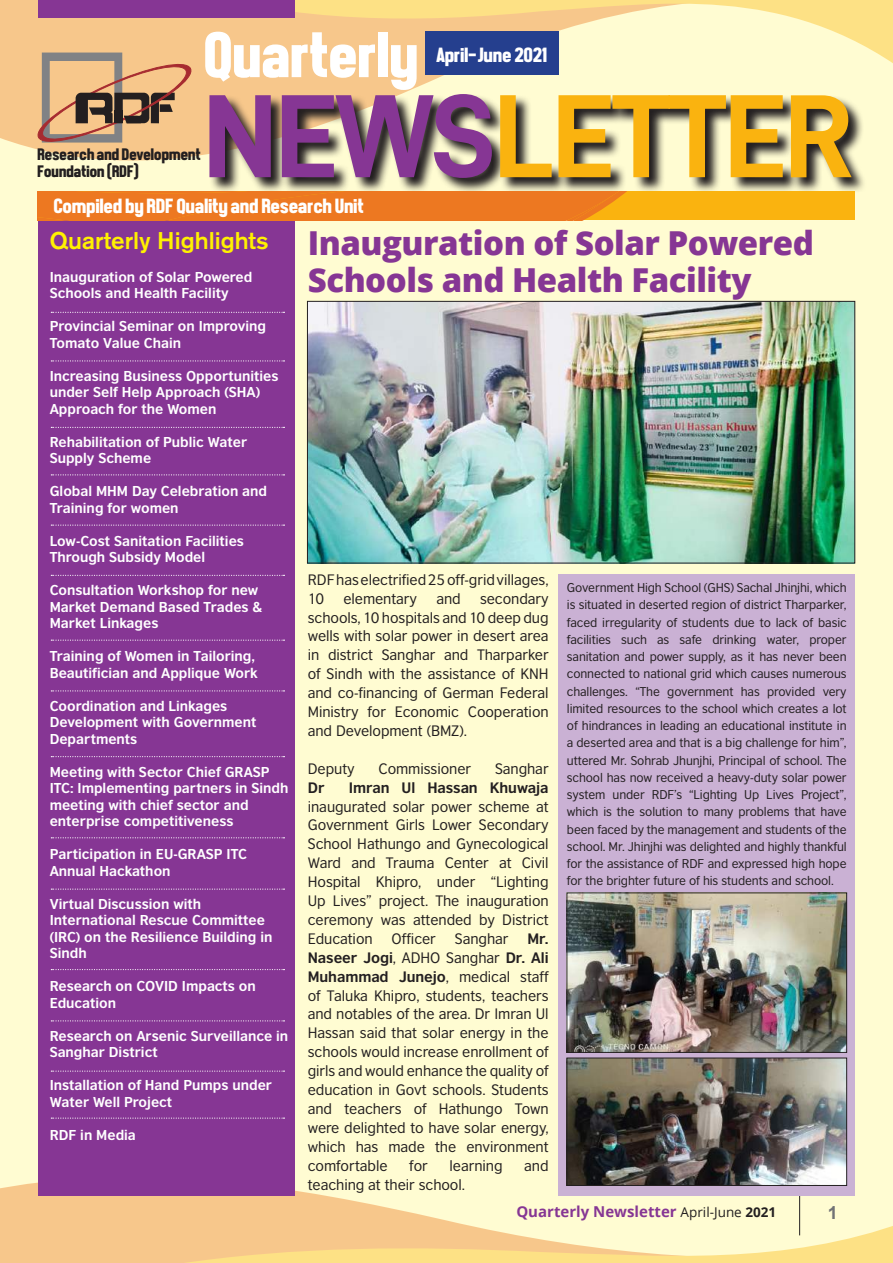
<style>
.page{position:relative;width:893px;height:1263px;background:#fffcd2}
.page>*{position:absolute;margin:0;border:0;box-sizing:border-box;transform-origin:0 0}
.t1{font:118.8px "D DIN Bold";letter-spacing:-.025em;color:#fab30f}
.t2{font:65.55px "Front Page Neue";color:#fff}
.t3{font:800 33px/37.5px "Open Sans";letter-spacing:-.015em;color:#863694}
.t4{font:500 24px "Akzidenz Grotesk BE";color:#fff101}
.t5{font:21px "Front Page Neue";color:#fff}
.t6{font:700 18px "Arial";color:#717275}
.t7{font:16.95px/17px "Front Page Neue";color:#231f20}
.t8{font:700 15px "Open Sans";color:#863694}
.t9{font:14.25px/18.9px "British Council Sans";letter-spacing:-.005em;color:#231f20;text-align:justify}
.t10{font:700 14.25px "British Council Sans";letter-spacing:-.005em;color:#231f20}
.t11{font:700 13.5px/16.5px "British Council Sans";color:#fff}
.t12{font:12px/17.2px "British Council Sans";letter-spacing:-.01em;color:#231f20;text-align:justify}
.s1{color:#863694}
.s2{font-weight:700}
.s3{font-weight:400;font-size:13.5px;color:#231f20}
.s4{font-size:13.5px;color:#231f20}
</style>
<div class="page">
<svg style="left:0;top:0;width:444px;height:161px;background:#f7cb91"></svg>
<svg style="left:174px;top:0;width:719px;height:73px"></svg>
<svg style="left:0;top:1175px;width:855px;height:88px"></svg>
<svg style="left:174px;top:1221px;width:719px;height:42px"></svg>
<div style="left:38px;top:219px;width:256px;height:976px;background:#863694"></div>
<div style="left:38px;top:0;width:256px;height:18px;background:#863694"></div>
<img style="left:309px;top:303px;width:544px;height:258px">
<div style="left:307px;top:301px;width:548px;height:262px;border:1px solid #231f20"></div>
<hr style="left:799px;top:1189px;width:1px;height:46px;background:#231f20">
<div style="left:425px;top:31px;width:134px;height:44px;background:#253f8e"></div>
<svg style="left:209px;top:94px;width:655px;height:98px"></svg>
<div style="left:38px;top:192px;width:817px;height:28px;background:#fab30f"></div>
<div style="left:38px;top:192px;width:588px;height:28px;background:#ed7821"></div>
<svg style="left:34px;top:53px;width:161px;height:94px;background:#c79f77"></svg>
<div style="left:558px;top:574px;width:297px;height:621px;background:#cab1d4"></div>
<img style="left:569px;top:1060px;width:276px;height:124px">
<div style="left:567px;top:1058px;width:280px;height:128px;border:1px solid #231f20"></div>
<img style="left:569px;top:894px;width:276px;height:157px">
<div style="left:567px;top:892px;width:280px;height:161px;border:1px solid #231f20"></div>
<svg style="left:51px;top:312px;width:234px;height:1px"></svg>
<svg style="left:51px;top:360px;width:234px;height:1px"></svg>
<svg style="left:51px;top:427px;width:234px;height:1px"></svg>
<svg style="left:51px;top:474px;width:234px;height:1px"></svg>
<svg style="left:51px;top:524px;width:234px;height:2px"></svg>
<svg style="left:51px;top:575px;width:234px;height:1px"></svg>
<svg style="left:51px;top:640px;width:234px;height:1px"></svg>
<svg style="left:51px;top:690px;width:234px;height:1px"></svg>
<svg style="left:51px;top:756px;width:234px;height:1px"></svg>
<svg style="left:51px;top:837px;width:234px;height:1px"></svg>
<svg style="left:51px;top:888px;width:234px;height:2px"></svg>
<svg style="left:51px;top:969px;width:234px;height:1px"></svg>
<svg style="left:51px;top:1020px;width:234px;height:1px"></svg>
<svg style="left:51px;top:1070px;width:234px;height:2px"></svg>
<svg style="left:51px;top:1117px;width:234px;height:2px"></svg>
<h2 class="t2" style="left:205px;top:19px;width:216px">Quarterly</h2>
<h3 class="t5" style="left:437px;top:44px;width:112px">April-June 2021</h3>
<h1 class="t1" style="left:202px;top:70px;width:654px"><span class="s1">NEWS</span>LETTER</h1>
<h3 class="t5" style="left:54px;top:195px;width:312px">Compiled by RDF Quality and Research Unit</h3>
<p class="t7" style="left:38px;top:146px;width:165px">Research and Development<br>Foundation (RDF)</p>
<h3 class="t4" style="left:50px;top:226px;width:220px">Quarterly Highlights</h3>
<p class="t11" style="left:50px;top:268px;width:204px">Inauguration of Solar Powered<br>Schools and Health Facility</p>
<p class="t11" style="left:50px;top:318px;width:218px">Provincial Seminar on Improving<br>Tomato Value Chain</p>
<p class="t11" style="left:50px;top:367px;width:230px">Increasing Business Opportunities under Self Help Approach (SHA)<br>Approach for the Women</p>
<p class="t11" style="left:50px;top:433px;width:199px">Rehabilitation of Public Water<br>Supply Scheme</p>
<p class="t11" style="left:50px;top:483px;width:219px">Global MHM Day Celebration and<br>Training for women</p>
<p class="t11" style="left:50px;top:532px;width:196px">Low-Cost Sanitation Facilities<br>Through Subsidy Model</p>
<p class="t11" style="left:50px;top:582px;width:214px">Consultation Workshop for new<br>Market Demand Based Trades &amp;<br>Market Linkages</p>
<p class="t11" style="left:50px;top:648px;width:210px">Training of Women in Tailoring,<br>Beautifician and Applique Work</p>
<p class="t11" style="left:50px;top:697px;width:208px">Coordination and Linkages<br>Development with Government<br>Departments</p>
<p class="t11" style="left:50px;top:763px;width:240px">Meeting with Sector Chief GRASP<br>ITC: Implementing partners in Sindh meeting with chief sector and enterprise competitiveness</p>
<p class="t11" style="left:50px;top:846px;width:199px">Participation in EU-GRASP ITC<br>Annual Hackathon</p>
<p class="t11" style="left:50px;top:895px;width:224px">Virtual Discussion with<br>International Rescue Committee (IRC) on the Resilience Building in<br>Sindh</p>
<p class="t11" style="left:50px;top:978px;width:208px">Research on COVID Impacts on<br>Education</p>
<p class="t11" style="left:50px;top:1027px;width:240px">Research on Arsenic Surveillance in<br>Sanghar District</p>
<p class="t11" style="left:50px;top:1077px;width:224px">Installation of Hand Pumps under<br>Water Well Project</p>
<p class="t11" style="left:50px;top:1126px;width:88px">RDF in Media</p>
<h3 class="t3" style="left:308px;top:222px;width:508px">Inauguration of Solar Powered<br>Schools and Health Facility</h3>
<p class="t9" style="left:308px;top:570px;width:242px">RDF has electrified 25 off-grid villages,<br>10</p>
<p class="t9" style="left:308px;top:589px;width:242px;text-indent:172px">secondary schools, 10 hospitals and 10 deep dug wells with solar power in desert area in district Sanghar and Tharparker of Sindh with the assistance of KNH and co-financing of German Federal Ministry for Economic Cooperation and Development (BMZ).</p>
<p class="t9" style="left:308px;top:759px;width:48px">Deputy</p>
<p class="t9" style="left:379px;top:759px;width:94px">Commissioner</p>
<p class="t9" style="left:495px;top:759px;width:55px">Sanghar</p>
<p class="t10" style="left:308px;top:778px;width:18px">Dr</p>
<p class="t10" style="left:349px;top:778px;width:201px">Imran Ul Hassan Khuwaja</p>
<p class="t9" style="left:308px;top:796px;width:242px">inaugurated solar power scheme at Government Girls Lower Secondary School Hathungo and Gynecological Ward and Trauma Center at Civil Hospital Khipro, under “Lighting Up Lives” project. The inauguration ceremony was attended by District Education</p>
<p class="t9" style="left:343px;top:589px;width:75px">elementary</p>
<p class="t9" style="left:436px;top:589px;width:26px">and</p>
<p class="t9" style="left:392px;top:929px;width:46px">Officer</p>
<p class="t9" style="left:455px;top:929px;width:55px">Sanghar</p>
<p class="t9" style="left:308px;top:929px;width:242px;text-indent:220px"><span class="s2">Mr.<br>Naseer Jogi</span>, ADHO Sanghar <span class="s2">Dr. Ali Muhammad Junejo</span>, medical staff of Taluka Khipro, students, teachers and notables of the area. Dr Imran Ul Hassan said that solar energy in the schools would increase enrollment of girls and would enhance the quality of education in Govt schools. Students and teachers of Hathungo Town were delighted to have solar energy, which has made the environment comfortable</p>
<p class="t9" style="left:409px;top:1156px;width:20px">for</p>
<p class="t9" style="left:450px;top:1156px;width:54px">learning</p>
<p class="t9" style="left:524px;top:1156px;width:26px">and</p>
<p class="t9" style="left:308px;top:1174px;width:159px">teaching at their school.</p>
<p class="t12" style="left:567px;top:579px;width:281px">Government High School (GHS) Sachal Jhinjhi, which is situated in deserted region of district Tharparker, faced irregularity of students due to lack of basic facilities such as safe drinking water, proper sanitation and power supply, as it has never been connected to national grid which causes numerous challenges. “The government has provided very limited resources to the school which creates a lot of hindrances in leading an educational institute in a deserted area and that is a big challenge for him”, uttered Mr. Sohrab Jhunjhi, Principal of school. The school has now received a heavy-duty solar power system under RDF’s “Lighting Up Lives Project”, which is the solution to many problems that have been faced by the management and students of the school. Mr. Jhinjhi was delighted and highly thankful for the assistance of RDF and expressed high hope for the brighter future of his students and school.</p>
<p class="t8" style="left:516px;top:1201px;width:261px">Quarterly Newsletter <span class="s3">April-June</span> <span class="s4">2021</span></p>
<p class="t6" style="left:828px;top:1200px;width:12px">1</p>
</div>
